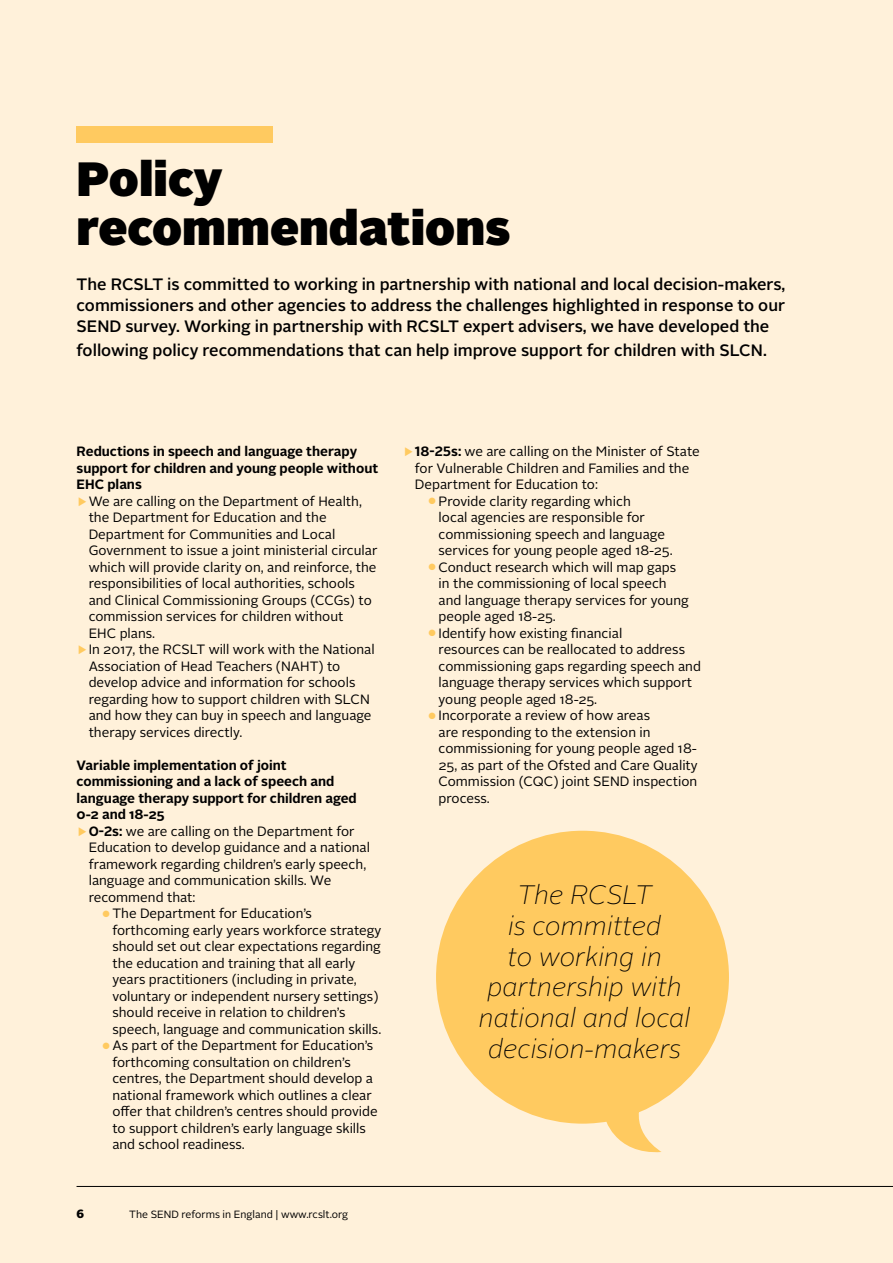
<style>
.page{position:relative;width:893px;height:1263px;background:#fff1da}
.page>*{position:absolute;margin:0;border:0;box-sizing:border-box;transform-origin:0 0}
.t1{font:900 48px/49.5px "Alright Sans";color:#000}
.t2{font:italic 100 26.7px/30.9px "Alright Sans";color:#000;text-align:center}
.t3{font:500 16.5px/21px "Alright Sans";color:#000;text-align:justify}
.t4{font:13.5px/16.5px "Alright Sans";color:#000}
.t5{font:700 13.5px "Alright Sans";color:#000}
.t6{font:900 12px "Alright Sans";color:#000}
.t7{font:10.5px "Alright Sans";color:#000}
.s1{color:#ffca60}
.s2{font-weight:700}
.s3{font-size:9px;color:#ffca60}
</style>
<div class="page">
<div style="left:77px;top:126px;width:196px;height:17px;background:#ffca60"></div>
<div style="left:436px;top:831px;width:293px;height:293px;background:#ffca60;border-radius:50%"></div>
<svg style="left:605px;top:1100px;width:57px;height:53px"></svg>
<h1 class="t1" style="left:77px;top:154px;width:436px">Policy recommendations</h1>
<p class="t3" style="left:77px;top:274px;width:710px">The RCSLT is committed to working in partnership with national and local decision-makers, commissioners and other agencies to address the challenges highlighted in response to our SEND survey. Working in partnership with RCSLT expert advisers, we have developed the</p>
<p class="t3" style="left:77px;top:340px;width:692px">following policy recommendations that can help improve support for children with SLCN.</p>
<p class="t5" style="left:77px;top:442px;width:282px">Reductions in speech and language therapy</p>
<p class="t5" style="left:77px;top:458px;width:303px">support for children and young people without</p>
<p class="t5" style="left:77px;top:475px;width:67px">EHC plans</p>
<p class="t4" style="left:77px;top:493px;width:287px"><span class="s1">▶</span>We are calling on the Department of Health,</p>
<p class="t4" style="left:89px;top:509px;width:239px">the Department for Education and the</p>
<p class="t4" style="left:89px;top:526px;width:248px">Department for Communities and Local</p>
<p class="t4" style="left:89px;top:542px;width:290px">Government to issue a joint ministerial circular</p>
<p class="t4" style="left:89px;top:559px;width:289px">which will provide clarity on, and reinforce, the</p>
<p class="t4" style="left:89px;top:575px;width:268px">responsibilities of local authorities, schools</p>
<p class="t4" style="left:89px;top:592px;width:285px">and Clinical Commissioning Groups (CCGs) to</p>
<p class="t4" style="left:89px;top:608px;width:256px">commission services for children without</p>
<p class="t4" style="left:89px;top:625px;width:68px">EHC plans.</p>
<p class="t4" style="left:77px;top:641px;width:300px"><span class="s1">▶</span>In 2017, the RCSLT will work with the National</p>
<p class="t4" style="left:89px;top:658px;width:253px">Association of Head Teachers (NAHT) to</p>
<p class="t4" style="left:89px;top:674px;width:268px">develop advice and information for schools</p>
<p class="t4" style="left:89px;top:691px;width:283px">regarding how to support children with SLCN</p>
<p class="t4" style="left:89px;top:707px;width:284px">and how they can buy in speech and language</p>
<p class="t4" style="left:89px;top:724px;width:155px">therapy services directly.</p>
<p class="t5" style="left:77px;top:755px;width:212px">Variable implementation of joint</p>
<p class="t5" style="left:77px;top:772px;width:259px">commissioning and a lack of speech and</p>
<p class="t5" style="left:77px;top:788px;width:282px">language therapy support for children aged</p>
<p class="t5" style="left:77px;top:805px;width:90px">0-2 and 18-25</p>
<p class="t4" style="left:77px;top:823px;width:280px"><span class="s1">▶</span><span class="s2">0-2s:</span> we are calling on the Department for</p>
<p class="t4" style="left:89px;top:839px;width:283px">Education to develop guidance and a national</p>
<p class="t4" style="left:89px;top:856px;width:279px">framework regarding children’s early speech,</p>
<p class="t4" style="left:89px;top:872px;width:244px">language and communication skills. We</p>
<p class="t4" style="left:89px;top:889px;width:108px">recommend that:</p>
<p class="t4" style="left:112px;top:905px;width:271px;text-indent:-10px"><span class="s3">●</span> The Department for Education’s forthcoming early years workforce strategy should set out clear expectations regarding the education and training that all early years practitioners (including in private, voluntary or independent nursery settings) should receive in relation to children’s speech, language and communication skills.</p>
<p class="t4" style="left:112px;top:1037px;width:267px;text-indent:-10px"><span class="s3">●</span> As part of the Department for Education’s forthcoming consultation on children’s centres, the Department should develop a national framework which outlines a clear offer that children’s centres should provide to support children’s early language skills and school readiness.</p>
<p class="t4" style="left:415px;top:443px;width:286px;text-indent:-12px"><span class="s1">▶</span><span class="s2">18-25s:</span> we are calling on the Minister of State for Vulnerable Children and Families and the<br>Department for Education to:</p>
<p class="t4" style="left:439px;top:493px;width:235px;text-indent:-10px"><span class="s3">●</span> Provide clarity regarding which<br>local agencies are responsible for commissioning speech and language services for young people aged 18-25.</p>
<p class="t4" style="left:439px;top:559px;width:252px;text-indent:-10px"><span class="s3">●</span> Conduct research which will map gaps in the commissioning of local speech and language therapy services for young people aged 18-25.</p>
<p class="t4" style="left:439px;top:625px;width:264px;text-indent:-10px"><span class="s3">●</span> Identify how existing financial<br>resources can be reallocated to address commissioning gaps regarding speech and language therapy services which support young people aged 18-25.</p>
<p class="t4" style="left:439px;top:707px;width:261px;text-indent:-10px"><span class="s3">●</span> Incorporate a review of how areas<br>are responding to the extension in commissioning for young people aged 18- 25, as part of the Ofsted and Care Quality Commission (CQC) joint SEND inspection process.</p>
<h2 class="t2" style="left:479px;top:879px;width:213px">The RCSLT<br>is committed<br>to working in partnership with national and local decision-makers</h2>
<p class="t6" style="left:77px;top:1205px;width:9px">6</p>
<p class="t7" style="left:129px;top:1207px;width:220px">The SEND reforms in England | www.rcslt.org</p>
</div>
